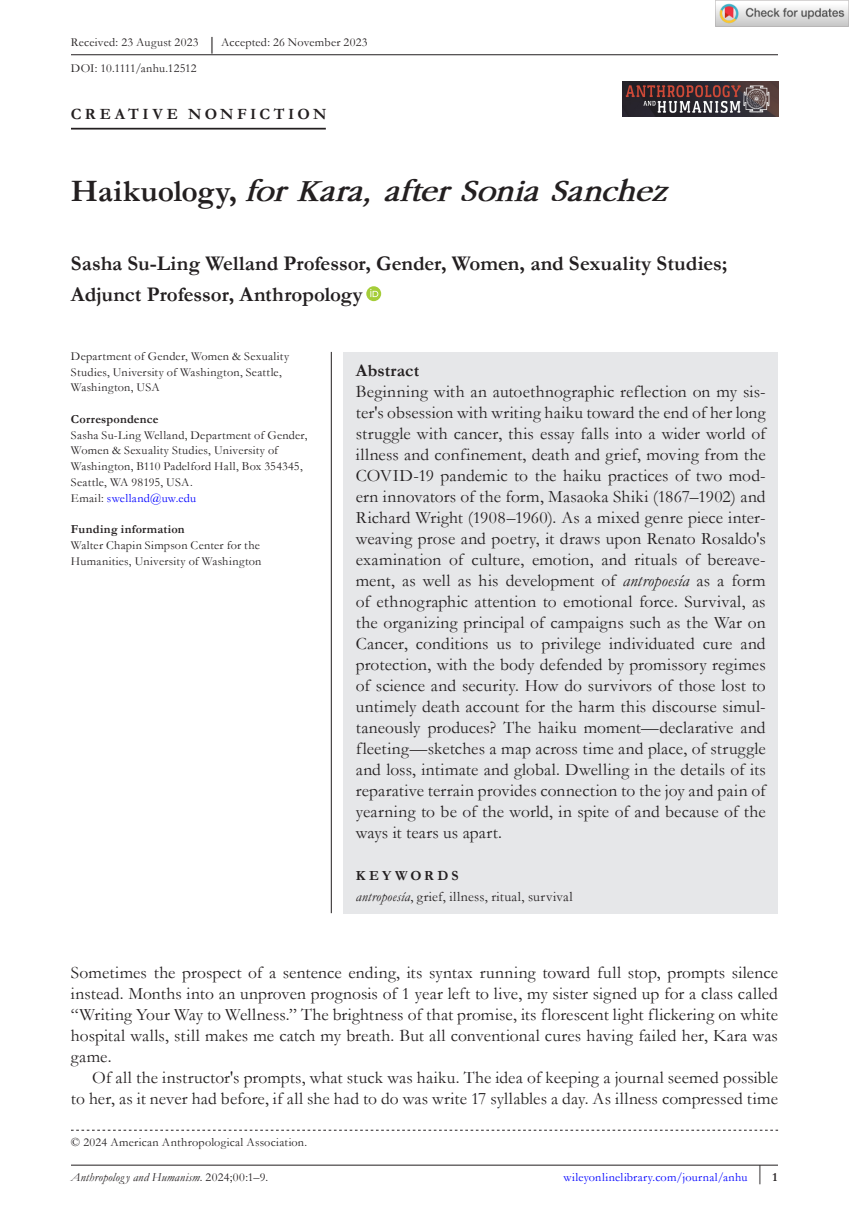
<style>
.page{position:relative;width:849px;height:1221px;background:#fff}
.page>*{position:absolute;margin:0;border:0;box-sizing:border-box;transform-origin:0 0}
.t1{font:italic 700 31.5px "Garamond";letter-spacing:-.01em;color:#231f20}
.t2{font:700 21px/31.5px "Garamond";color:#231f20}
.t3{font:17.5px/21px "Garamond";letter-spacing:.005em;color:#231f20;text-align:justify}
.t4{font:700 17.5px "Garamond";letter-spacing:.01em;color:#231f20}
.t5{font:700 15.75px "Garamond";letter-spacing:.22em;color:#231f20}
.t6{font:14px/21px "Garamond";letter-spacing:.035em;color:#231f20}
.t7{font:12.25px/15.8px "Garamond";letter-spacing:.02em;color:#231f20}
.t8{font:12.25px "Garamond";letter-spacing:.025em;color:#00f}
.t9{font:italic 12.25px "Garamond";letter-spacing:.015em;color:#231f20}
.t10{font:700 12.25px "Garamond";letter-spacing:.02em;color:#231f20}
.s1{font-size:18.38px}
.s2{font-style:normal}
.s3{color:#00f}
.s4{font-style:italic}
.s5{font-weight:700}
.s6{font-weight:700;color:#231f20}
</style>
<div class="page">
<hr style="left:71px;top:1164px;width:706px;height:1px;background:#231f20">
<img style="left:622px;top:82px;width:155px;height:34px">
<hr style="left:71px;top:128px;width:255px;height:1px;background:#231f20">
<svg style="left:366px;top:286px;width:15px;height:15px"></svg>
<svg style="left:370px;top:289px;width:8px;height:8px"></svg>
<hr style="left:71px;top:54px;width:706px;height:1px;background:#231f20">
<svg style="left:71px;top:1129px;width:706px;height:1px"></svg>
<div style="left:343px;top:352px;width:434px;height:561px;background:#e6e7e9"></div>
<hr style="left:331px;top:352px;width:1px;height:561px;background:#231f20">
<img style="left:715px;top:0;width:133px;height:26px">
<p class="t7" style="left:71px;top:30px;width:298px;line-height:25.2px">Received: 23 August 2023 <span class="s1">|</span> Accepted: 26 November 2023<br>DOI: 10.1111/anhu.12512</p>
<p class="t5" style="left:71px;top:103px;width:257px">CREATIVE NONFICTION</p>
<h1 class="t1" style="left:71px;top:174px;width:596px"><span class="s2">Haikuology,</span> for Kara, after Sonia Sanchez</h1>
<p class="t2" style="left:71px;top:247px;width:657px">Sasha Su-Ling Welland Professor, Gender, Women, and Sexuality Studies;<br>Adjunct Professor, Anthropology</p>
<p class="t7" style="left:71px;top:348px;width:219px">Department of Gender, Women &amp; Sexuality<br>Studies, University of Washington, Seattle,<br>Washington, USA</p>
<p class="t10" style="left:71px;top:411px;width:89px">Correspondence</p>
<p class="t7" style="left:71px;top:426px;width:238px">Sasha Su-Ling Welland, Department of Gender, Women &amp; Sexuality Studies, University of Washington, B110 Padelford Hall, Box 354345, Seattle, WA 98195, USA.<br>Email: <span class="s3">swelland@uw.edu</span></p>
<p class="t10" style="left:71px;top:521px;width:115px">Funding information</p>
<p class="t7" style="left:71px;top:537px;width:192px">Walter Chapin Simpson Center for the<br>Humanities, University of Washington</p>
<p class="t4" style="left:356px;top:358px;width:65px">Abstract</p>
<p class="t3" style="left:356px;top:380px;width:411px">Beginning with an autoethnographic reflection on my sis&shy;ter's obsession with writing haiku toward the end of her long struggle with cancer, this essay falls into a wider world of illness and confinement, death and grief, moving from the COVID-19 pandemic to the haiku practices of two mod&shy;ern innovators of the form, Masaoka Shiki (1867–1902) and Richard Wright (1908–1960). As a mixed genre piece inter&shy;weaving prose and poetry, it draws upon Renato Rosaldo's examination of culture, emotion, and rituals of bereave&shy;ment, as well as his development of <span class="s4">antropoesía</span> as a form of ethnographic attention to emotional force. Survival, as the organizing principal of campaigns such as the War on Cancer, conditions us to privilege individuated cure and protection, with the body defended by promissory regimes of science and security. How do survivors of those lost to untimely death account for the harm this discourse simul&shy;taneously produces? The haiku moment—declarative and fleeting—sketches a map across time and place, of struggle and loss, intimate and global. Dwelling in the details of its reparative terrain provides connection to the joy and pain of yearning to be of the world, in spite of and because of the ways it tears us apart.</p>
<p class="t6" style="left:356px;top:864px;width:218px"><span class="s5">KEYWORDS<br></span><span class="s4">antropoesía</span>, grief, illness, ritual, survival</p>
<p class="t3" style="left:71px;top:961px;width:708px">Sometimes the prospect of a sentence ending, its syntax running toward full stop, prompts silence instead. Months into an unproven prognosis of 1 year left to live, my sister signed up for a class called “Writing Your Way to Wellness.” The brightness of that promise, its florescent light flickering on white hospital walls, still makes me catch my breath. But all conventional cures having failed her, Kara was game.</p>
<p class="t3" style="left:71px;top:1066px;width:708px;text-align:right">Of all the instructor's prompts, what stuck was haiku. The idea of keeping a journal seemed possible<br>to her, as it never had before, if all she had to do was write 17 syllables a day. As illness compressed time</p>
<p class="t7" style="left:71px;top:1134px;width:238px">© 2024 American Anthropological Association.</p>
<p class="t9" style="left:71px;top:1169px;width:198px">Anthropolog y and Humanism<span class="s2">. 2024;00:1–9.</span></p>
<p class="t8" style="left:563px;top:1169px;width:215px">wileyonlinelibrary.com/journal/anhu <sup>|</sup> <span class="s6">1</span></p>
</div>
